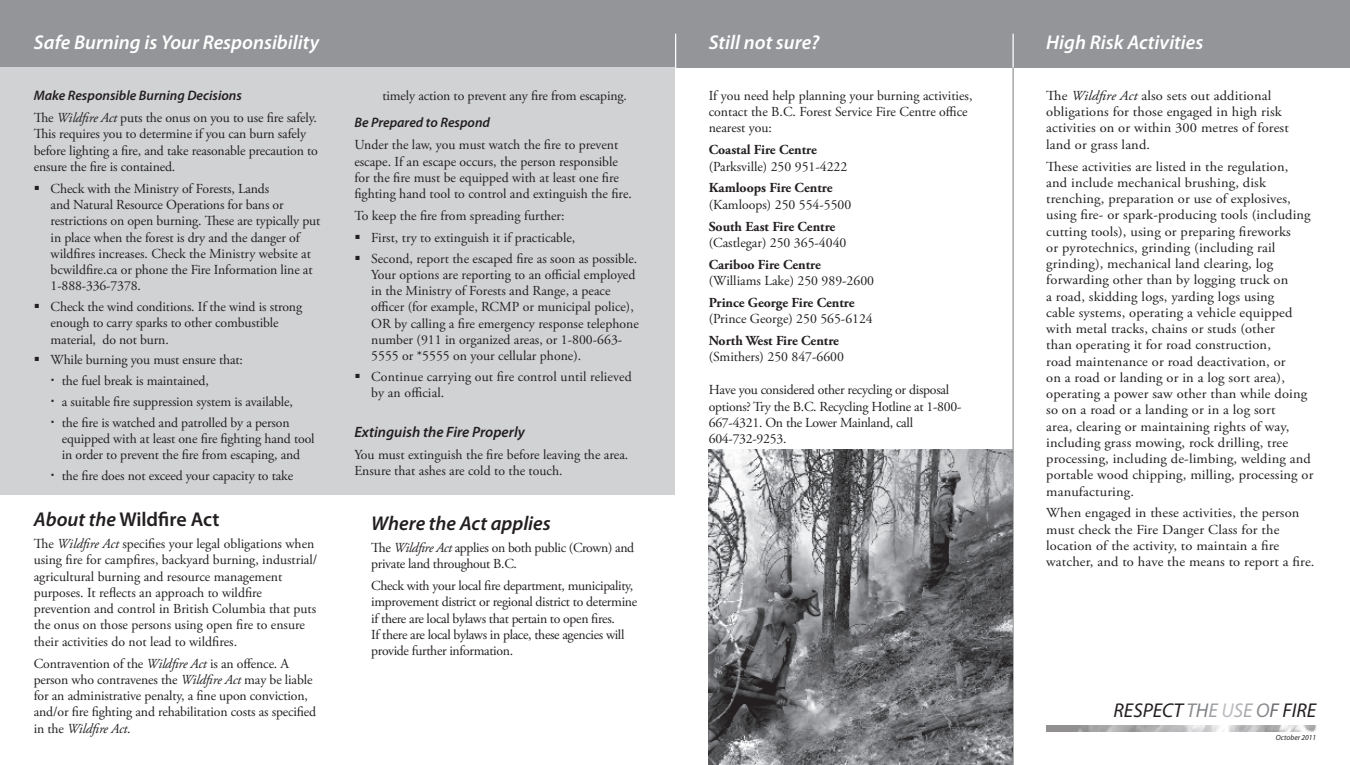
<style>
.page{position:relative;width:1350px;height:765px;background:#fff}
.page>*{position:absolute;margin:0;border:0;box-sizing:border-box;transform-origin:0 0}
.Small_Headline{font:italic 600 20px "Myriad Pro";color:#fff}
.Regular_Paragraph{font:600 20px "Myriad Pro";color:#231f20}
.t1{font:italic 20px "Myriad Pro";color:#231f20}
.Regular_Paragraph-2{font:italic 600 20px "Myriad Pro";color:#231f20}
.Regular_Paragraph-3{font:italic 600 20px "Myriad Pro";color:#fff}
.Regular_Paragraph-4{font:italic 600 15px "Myriad Pro";color:#231f20}
.Regular_Paragraph-5{font:13.75px/16.2px "Adobe Garamond Pro";color:#231f20}
.Regular_Paragraph-6{font:13.75px/16.2px "Adobe Garamond Pro";color:#231f20;scale:1.05 1}
.Bullets{font:13.75px/16.2px "Adobe Garamond Pro";color:#231f20}
.Regular_Paragraph-7{font:13.75px/16.2px "Adobe Garamond Pro";letter-spacing:-.025em;color:#231f20}
.Bullets_Secondary{font:13.75px/16.2px "Adobe Garamond Pro";letter-spacing:-.01em;color:#231f20}
.Regular_Paragraph-8{font:13.75px/16.2px "Adobe Garamond Pro";letter-spacing:-.02em;color:#231f20}
.Regular_Paragraph-9{font:700 13.75px "Adobe Garamond Pro";color:#231f20}
.Regular_Paragraph-10{font:italic 600 13.75px "Myriad Pro";color:#231f20}
.Regular_Paragraph-11{font:italic 7.5px "Myriad Pro";color:#231f20}
.s1{font-style:italic}
.s2{color:#8a8c8f}
.s3{color:#808285}
.s4{color:#9d9fa2}
.s5{color:#bcbdc0}
.s6{color:#b2b3b7}
.s7{color:#a8a9ad}
.s8{color:#6c6d70}
</style>
<div class="page">
<div style="left:0;top:0;width:1350px;height:68px;background:#939598"></div>
<hr style="left:675px;top:34px;width:1px;height:45px;background:#fff">
<div style="left:321px;top:68px;width:354px;height:427px;background:#d1d2d4"></div>
<div style="left:0;top:68px;width:338px;height:427px;background:#d1d2d4"></div>
<hr style="left:1012px;top:34px;width:2px;height:45px;background:#fff">
<img style="left:1046px;top:726px;width:65px;height:5px">
<hr style="left:1012px;top:68px;width:2px;height:697px;background:#939598">
<img style="left:709px;top:449px;width:303px;height:316px">
<div style="left:1111px;top:700px;width:239px;height:33px;background:#fff;opacity:.65"></div>
<p class="Small_Headline" style="left:34px;top:29px;width:287px">Safe Burning is Your Responsibility</p>
<p class="Regular_Paragraph-10" style="left:34px;top:87px;width:210px">Make Responsible Burning Decisions</p>
<p class="Regular_Paragraph-5" style="left:34px;top:110px;width:286px">The <span class="s1">Wildfire Act</span> puts the onus on you to use fire safely.<br>This requires you to determine if you can burn safely before lighting a fire, and take reasonable precaution to ensure the fire is contained.</p>
<p class="Bullets" style="left:51px;top:181px;width:271px">Check with the Ministry of Forests, Lands<br>and Natural Resource Operations for bans or restrictions on open burning. These are typically put in place when the forest is dry and the danger of wildfires increases. Check the Ministry website at bcwildfire.ca or phone the Fire Information line at 1-888-336-7378.</p>
<p class="Bullets" style="left:51px;top:299px;width:253px">Check the wind conditions. If the wind is strong enough to carry sparks to other combustible material, do not burn.</p>
<p class="Bullets" style="left:51px;top:352px;width:194px">While burning you must ensure that:</p>
<p class="Bullets_Secondary" style="left:62px;top:373px;width:148px">the fuel break is maintained,</p>
<p class="Bullets_Secondary" style="left:62px;top:394px;width:232px">a suitable fire suppression system is available,</p>
<p class="Bullets_Secondary" style="left:62px;top:415px;width:254px">the fire is watched and patrolled by a person equipped with at least one fire fighting hand tool in order to prevent the fire from escaping, and</p>
<p class="Bullets_Secondary" style="left:62px;top:468px;width:233px">the fire does not exceed your capacity to take</p>
<p class="Regular_Paragraph" style="left:34px;top:507px;width:187px"><span class="s1">About the</span> Wildfire Act</p>
<p class="Regular_Paragraph-5" style="left:34px;top:536px;width:285px">The <span class="s1">Wildfire Act</span> specifies your legal obligations when using fire for campfires, backyard burning, industrial/ agricultural burning and resource management purposes. It reflects an approach to wildfire prevention and control in British Columbia that puts the onus on those persons using open fire to ensure their activities do not lead to wildfires.</p>
<p class="Regular_Paragraph-5" style="left:34px;top:656px;width:284px">Contravention of the <span class="s1">Wildfire Act</span> is an offence. A person who contravenes the <span class="s1">Wildfire Act</span> may be liable for an administrative penalty, a fine upon conviction, and/or fire fighting and rehabilitation costs as specified in the <span class="s1">Wildfire Act</span>.</p>
<p class="Bullets_Secondary" style="left:382px;top:88px;width:246px">timely action to prevent any fire from escaping.</p>
<p class="Regular_Paragraph-10" style="left:354px;top:114px;width:137px">Be Prepared to Respond</p>
<p class="Regular_Paragraph-5" style="left:354px;top:137px;width:279px">Under the law, you must watch the fire to prevent escape. If an escape occurs, the person responsible for the fire must be equipped with at least one fire fighting hand tool to control and extinguish the fire.</p>
<p class="Regular_Paragraph-5" style="left:354px;top:208px;width:212px">To keep the fire from spreading further:</p>
<p class="Bullets" style="left:371px;top:230px;width:206px">First, try to extinguish it if practicable,</p>
<p class="Bullets" style="left:371px;top:251px;width:269px">Second, report the escaped fire as soon as possible.<br>Your options are reporting to an official employed in the Ministry of Forests and Range, a peace officer (for example, RCMP or municipal police), OR by calling a fire emergency response telephone number (911 in organized areas, or 1-800-663- 5555 or *5555 on your cellular phone).</p>
<p class="Bullets" style="left:371px;top:369px;width:262px">Continue carrying out fire control until relieved by an official.</p>
<p class="Regular_Paragraph-4" style="left:354px;top:423px;width:172px">Extinguish the Fire Properly</p>
<p class="Regular_Paragraph-5" style="left:354px;top:447px;width:275px">You must extinguish the fire before leaving the area.<br>Ensure that ashes are cold to the touch.</p>
<p class="Regular_Paragraph-2" style="left:371px;top:511px;width:181px">Where the Act applies</p>
<p class="Regular_Paragraph-7" style="left:371px;top:540px;width:265px">The <span class="s1">Wildfire Act</span> applies on both public (Crown) and private land throughout B.C.</p>
<p class="Regular_Paragraph-7" style="left:371px;top:578px;width:267px">Check with your local fire department, municipality, improvement district or regional district to determine if there are local bylaws that pertain to open fires.<br>If there are local bylaws in place, these agencies will provide further information.</p>
<p class="Regular_Paragraph-3" style="left:709px;top:29px;width:112px">Still not sure?</p>
<p class="Small_Headline" style="left:1046px;top:29px;width:159px">High Risk Activities</p>
<p class="Regular_Paragraph-5" style="left:709px;top:88px;width:265px">If you need help planning your burning activities, contact the B.C. Forest Service Fire Centre office nearest you:</p>
<p class="Regular_Paragraph-9" style="left:709px;top:142px;width:110px">Coastal Fire Centre</p>
<p class="Regular_Paragraph-5" style="left:709px;top:159px;width:140px">(Parksville) 250 951-4222</p>
<p class="Regular_Paragraph-9" style="left:709px;top:180px;width:125px">Kamloops Fire Centre</p>
<p class="Regular_Paragraph-5" style="left:709px;top:197px;width:144px">(Kamloops) 250 554-5500</p>
<p class="Regular_Paragraph-9" style="left:709px;top:218px;width:128px">South East Fire Centre</p>
<p class="Regular_Paragraph-5" style="left:709px;top:235px;width:139px">(Castlegar) 250 365-4040</p>
<p class="Regular_Paragraph-9" style="left:709px;top:256px;width:114px">Cariboo Fire Centre</p>
<p class="Regular_Paragraph-5" style="left:709px;top:273px;width:167px">(Williams Lake) 250 989-2600</p>
<p class="Regular_Paragraph-9" style="left:709px;top:294px;width:147px">Prince George Fire Centre</p>
<p class="Regular_Paragraph-5" style="left:709px;top:311px;width:166px">(Prince George) 250 565-6124</p>
<p class="Regular_Paragraph-9" style="left:709px;top:333px;width:132px">North West Fire Centre</p>
<p class="Regular_Paragraph-5" style="left:709px;top:349px;width:137px">(Smithers) 250 847-6600</p>
<p class="Regular_Paragraph-8" style="left:709px;top:382px;width:254px">Have you considered other recycling or disposal options? Try the B.C. Recycling Hotline at 1-800- 667-4321. On the Lower Mainland, call 604-732-9253.</p>
<p class="Regular_Paragraph-6" style="left:1046px;top:88px;width:233px">The <span class="s1">Wildfire Act</span> also sets out additional obligations for those engaged in high risk activities on or within 300 metres of forest land or grass land.</p>
<p class="Regular_Paragraph-6" style="left:1046px;top:159px;width:256px">These activities are listed in the regulation,<br>and include mechanical brushing, disk trenching, preparation or use of explosives, using fire- or spark-producing tools (including cutting tools), using or preparing fireworks<br>or pyrotechnics, grinding (including rail grinding), mechanical land clearing, log forwarding other than by logging truck on<br>a road, skidding logs, yarding logs using<br>cable systems, operating a vehicle equipped with metal tracks, chains or studs (other<br>than operating it for road construction,<br>road maintenance or road deactivation, or<br>on a road or landing or in a log sort area), operating a power saw other than while doing so on a road or a landing or in a log sort<br>area, clearing or maintaining rights of way, including grass mowing, rock drilling, tree processing, including de-limbing, welding and portable wood chipping, milling, processing or manufacturing.</p>
<p class="Regular_Paragraph-6" style="left:1046px;top:505px;width:257px">When engaged in these activities, the person must check the Fire Danger Class for the location of the activity, to maintain a fire watcher, and to have the means to report a fire.</p>
<p class="t1" style="left:1114px;top:698px;width:204px">RESPECT <span class="s2">T</span><span class="s3">H</span><span class="s4">E</span> <span class="s5">U</span><span class="s6">S</span><span class="s7">E</span> <span class="s2">O</span><span class="s8">F</span> FIRE</p>
<p class="Regular_Paragraph-11" style="left:1276px;top:733px;width:42px">October 2011</p>
</div>
